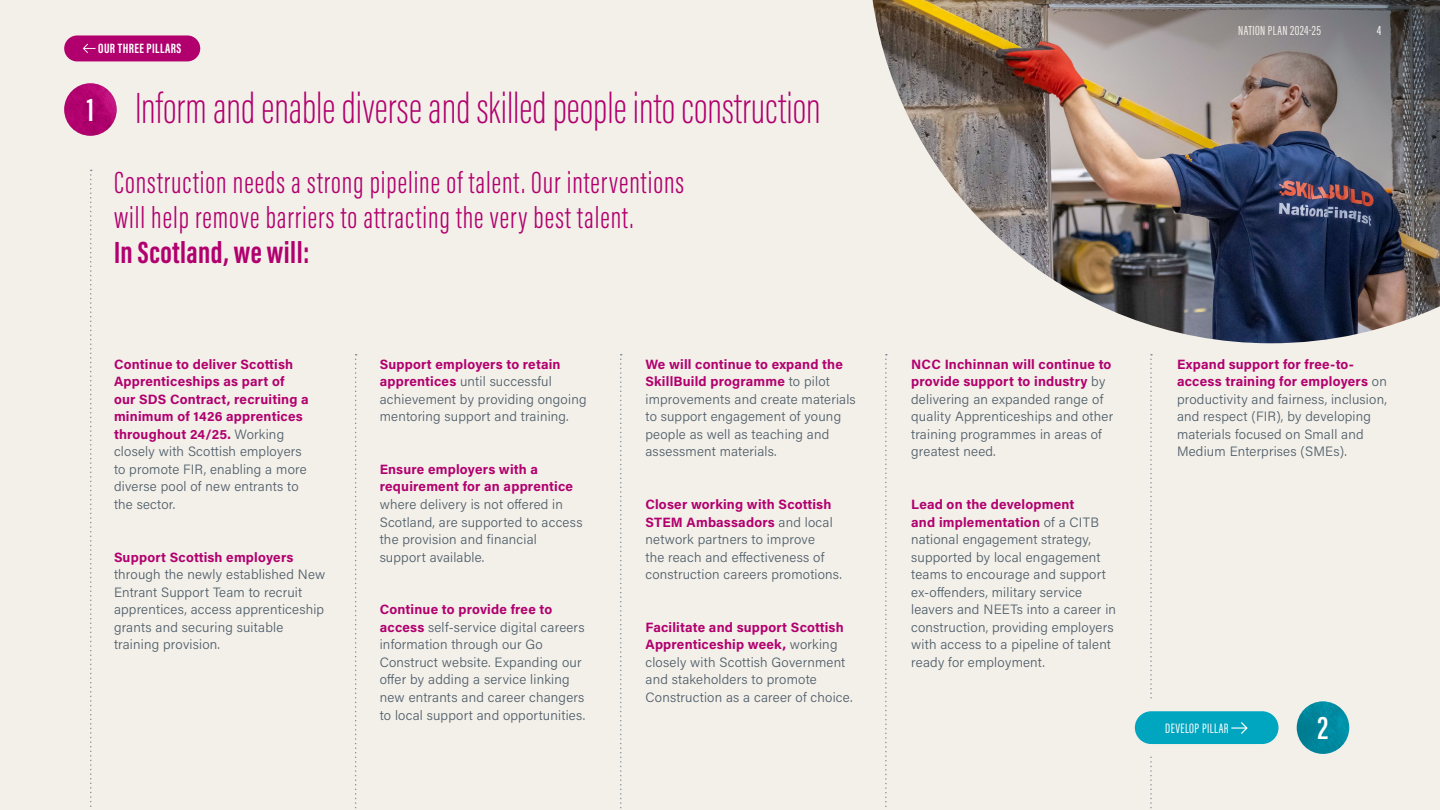
<style>
.page{position:relative;width:1440px;height:810px;background:#f3efe9}
.page>*{position:absolute;margin:0;border:0;box-sizing:border-box;transform-origin:0 0}
.Page_Header{font:200 45px "Acumin Pro Extra Cond";color:#b1006e}
.Heading{font:600 33.75px "Acumin Pro Extra Cond";color:#fff}
.Intro_Para{font:300 31.5px/35.1px "Acumin Pro Extra Cond";letter-spacing:.03em;color:#b1006e}
.Intro_Para_Condensed{font:14.02px "Acumin Pro Extra Cond";letter-spacing:.03em;color:#fff}
.Title_70pt{font:700 13.88px "Acumin Pro Extra Cond";letter-spacing:.03em;color:#fff}
.Body{font:300 13.5px/17.5px "Acumin Pro";letter-spacing:.015em;color:#4d5d68}
.Body-2{font:700 13.5px/17.5px "Acumin Pro";letter-spacing:.015em;color:#b1006e}
.Document_Label{font:13.5px "Acumin Pro Extra Cond";letter-spacing:.03em;color:#f3efe9}
.Page{font:13.5px "Acumin Pro Extra Cond";color:#fff}
.s1{font-weight:700}
.s2{font-weight:300;color:#4d5d68}
.s3{font-weight:700;color:#b1006e}
</style>
<div class="page">
<img style="left:873px;top:0;width:567px;height:343px">
<img style="left:64px;top:83px;width:53px;height:53px">
<svg style="left:90px;top:170px;width:2px;height:637px"></svg>
<img style="left:1297px;top:701px;width:52px;height:53px">
<img style="left:916px;top:0;width:524px;height:298px">
<div style="left:64px;top:35px;width:136px;height:26px;background:#b1006e;border-radius:13px"></div>
<svg style="left:83px;top:44px;width:13px;height:9px"></svg>
<svg style="left:355px;top:354px;width:2px;height:455px"></svg>
<svg style="left:620px;top:354px;width:2px;height:455px"></svg>
<svg style="left:885px;top:354px;width:2px;height:453px"></svg>
<svg style="left:1150px;top:354px;width:2px;height:455px"></svg>
<div style="left:1124px;top:699px;width:53px;height:57px;background:#f3efe9"></div>
<div style="left:1135px;top:711px;width:144px;height:33px;background:#00a5c0;border-radius:16px"></div>
<svg style="left:1231px;top:722px;width:17px;height:12px"></svg>
<p class="Title_70pt" style="left:98px;top:40px;width:85px">OUR THREE PILLARS</p>
<p class="Heading" style="left:87px;top:89px;width:9px">1</p>
<p class="Page_Header" style="left:135px;top:81px;width:687px">Inform and enable diverse and skilled people into construction</p>
<p class="Intro_Para" style="left:114px;top:165px;width:572px">Construction needs a strong pipeline of talent. Our interventions will help remove barriers to attracting the very best talent.<br><span class="s1">In Scotland, we will:</span></p>
<p class="Document_Label" style="left:1238px;top:22px;width:84px">NATION PLAN 2024-25</p>
<p class="Page" style="left:1377px;top:22px;width:6px">4</p>
<p class="Body-2" style="left:114px;top:354px;width:196px">Continue to deliver Scottish<br>Apprenticeships as part of our SDS Contract, recruiting a minimum of 1426 apprentices throughout 24/25. <span class="s2">Working closely with Scottish employers to promote FIR, enabling a more diverse pool of new entrants to the sector.</span></p>
<p class="Body" style="left:114px;top:548px;width:213px"><span class="s3">Support Scottish employers </span>through the newly established New<br>Entrant Support Team to recruit apprentices, access apprenticeship grants and securing suitable training provision.</p>
<p class="Body" style="left:380px;top:355px;width:208px"><span class="s3">Support employers to retain apprentices</span> until successful achievement by providing ongoing mentoring support and training.</p>
<p class="Body" style="left:380px;top:460px;width:204px"><span class="s3">Ensure employers with a requirement for an apprentice </span>where delivery is not offered in<br>Scotland, are supported to access the provision and financial support available.</p>
<p class="Body" style="left:380px;top:600px;width:207px"><span class="s3">Continue to provide free to access</span> self-service digital careers information through our Go<br>Construct website. Expanding our offer by adding a service linking new entrants and career changers to local support and opportunities.</p>
<p class="Body" style="left:645px;top:355px;width:212px"><span class="s3">We will continue to expand the<br>SkillBuild programme</span> to pilot improvements and create materials to support engagement of young people as well as teaching and assessment materials.</p>
<p class="Body" style="left:911px;top:355px;width:203px"><span class="s3">NCC Inchinnan will continue to provide support to industry</span> by delivering an expanded range of quality Apprenticeships and other training programmes in areas of greatest need.</p>
<p class="Body" style="left:1177px;top:355px;width:211px"><span class="s3">Expand support for free-to&shy;access training for employers</span> on productivity and fairness, inclusion, and respect (FIR), by developing materials focused on Small and<br>Medium Enterprises (SMEs).</p>
<p class="Body" style="left:646px;top:495px;width:198px"><span class="s3">Closer working with Scottish<br>STEM Ambassadors</span> and local network partners to improve<br>the reach and effectiveness of construction careers promotions.</p>
<p class="Body" style="left:911px;top:495px;width:206px"><span class="s3">Lead on the development<br>and implementation</span> of a CITB national engagement strategy, supported by local engagement teams to encourage and support ex-offenders, military service leavers and NEETs into a career in construction, providing employers with access to a pipeline of talent ready for employment.</p>
<p class="Body" style="left:646px;top:618px;width:209px"><span class="s3">Facilitate and support Scottish<br>Apprenticeship week,</span> working closely with Scottish Government and stakeholders to promote<br>Construction as a career of choice.</p>
<p class="Intro_Para_Condensed" style="left:1165px;top:720px;width:65px">DEVELOP PILLAR</p>
<p class="Heading" style="left:1318px;top:707px;width:12px">2</p>
</div>
